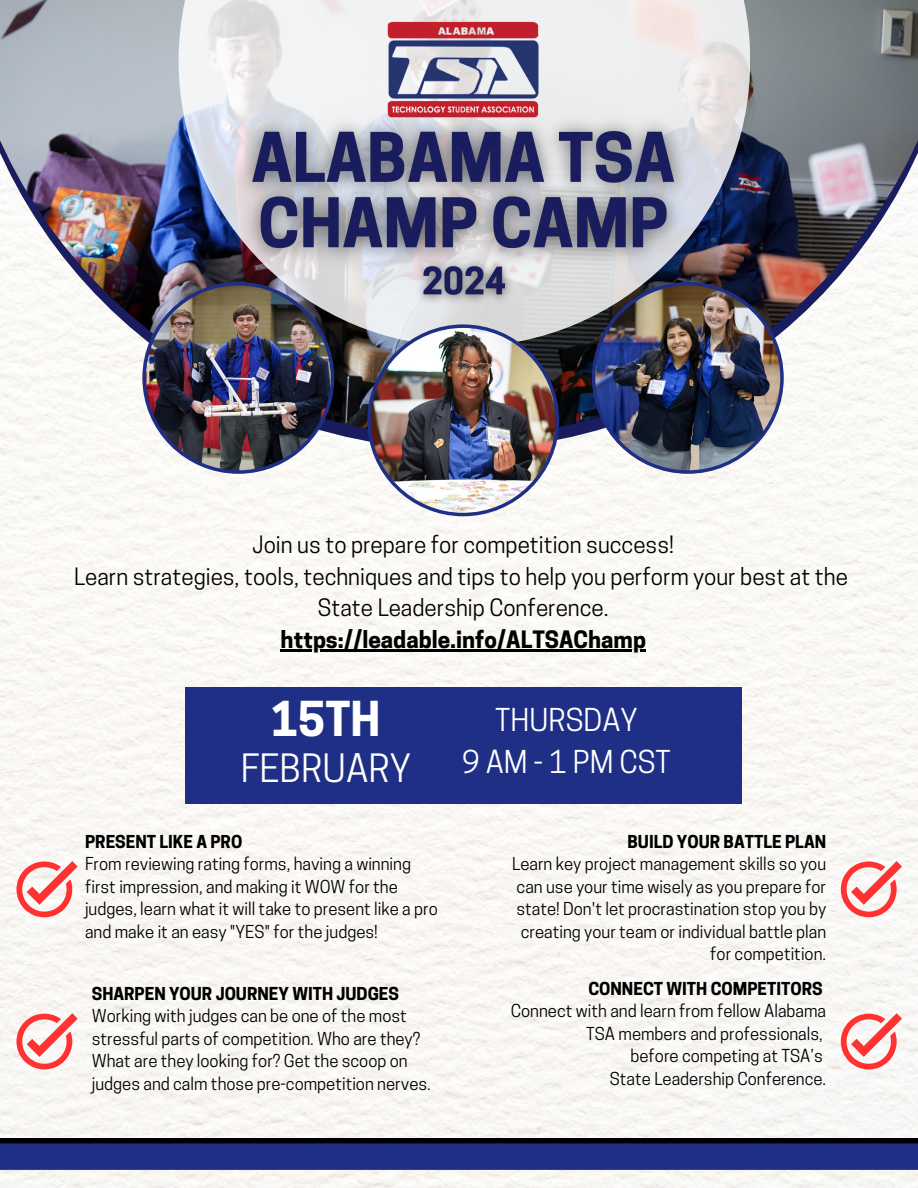
<style>
.page{position:relative;width:918px;height:1188px;background:#fff}
.page>*{position:absolute;margin:0;border:0;box-sizing:border-box;transform-origin:0 0}
.t1{font:700 45.15px "Cooper Hewitt";color:#fff}
.t2{font:36.75px "Cooper Hewitt";color:#fff}
.t3{font:29.55px "Cooper Hewitt";color:#fff}
.t4{font:22.5px "Cooper Hewitt";color:#000}
.t5{font:700 22.5px "Cooper Hewitt";color:#000}
.t6{font:16.8px/22.5px "Cooper Hewitt";color:#000}
.t7{font:700 16.8px "Cooper Hewitt";color:#000}
</style>
<div class="page">
<div style="left:0;top:450px;width:918px;height:689px;background:#f9f8f4"></div>
<img style="left:0;top:0;width:918px;height:437px">
<img style="left:142px;top:282px;width:192px;height:192px">
<img style="left:179px;top:0;width:571px;height:347px">
<img style="left:367px;top:324px;width:192px;height:192px">
<img style="left:592px;top:282px;width:192px;height:192px">
<div style="left:185px;top:687px;width:557px;height:116px;background:#1f2f85"></div>
<svg style="left:0;top:1139px;width:918px;height:49px"></svg>
<svg style="left:16px;top:861px;width:61px;height:56px"></svg>
<svg style="left:16px;top:1013px;width:61px;height:56px"></svg>
<svg style="left:841px;top:861px;width:61px;height:56px"></svg>
<svg style="left:841px;top:1013px;width:61px;height:56px"></svg>
<img style="left:385px;top:20px;width:159px;height:87px">
<hr style="left:281px;top:650px;width:365px;height:2px;background:#000">
<img style="left:224px;top:107px;width:477px;height:172px">
<img style="left:409px;top:253px;width:112px;height:58px">
<p class="t4" style="left:253px;top:536px;width:423px">Join us to prepare for competition success!</p>
<p class="t4" style="left:74px;top:568px;width:775px">Learn strategies, tools, techniques and tips to help you perform your best at the</p>
<p class="t4" style="left:318px;top:599px;width:292px">State Leadership Conference.</p>
<p class="t5" style="left:281px;top:631px;width:367px">https://leadable.info/ALTSAChamp</p>
<p class="t1" style="left:271px;top:702px;width:111px">15TH</p>
<p class="t2" style="left:241px;top:754px;width:172px">FEBRUARY</p>
<p class="t7" style="left:85px;top:835px;width:159px">PRESENT LIKE A PRO</p>
<p class="t6" style="left:85px;top:855px;width:354px">From reviewing rating forms, having a winning first impression, and making it WOW for the judges, learn what it will take to present like a pro and make it an easy "YES" for the judges!</p>
<p class="t7" style="left:92px;top:987px;width:309px">SHARPEN YOUR JOURNEY WITH JUDGES</p>
<p class="t6" style="left:92px;top:1007px;width:341px">Working with judges can be one of the most stressful parts of competition. Who are they?<br>What are they looking for? Get the scoop on judges and calm those pre-competition nerves.</p>
<p class="t3" style="left:495px;top:709px;width:144px">THURSDAY</p>
<p class="t3" style="left:462px;top:750px;width:210px">9AM-1PMCST</p>
<p class="t7" style="left:627px;top:835px;width:200px">BUILD YOUR BATTLE PLAN</p>
<p class="t6" style="left:512px;top:855px;width:315px;text-align:right">Learn key project management skills so you can use your time wisely as you prepare for state! Don't let procrastination stop you by creating your team or individual battle plan for competition.</p>
<p class="t7" style="left:588px;top:982px;width:236px">CONNECT WITH COMPETITORS</p>
<p class="t6" style="left:511px;top:1002px;width:317px;text-align:right">Connect with and learn from fellow Alabama<br>TSA members and professionals,</p>
<p class="t6" style="left:631px;top:1047px;width:194px">before competing at TSA’s</p>
<p class="t6" style="left:610px;top:1070px;width:218px">State Leadership Conference.</p>
</div>
